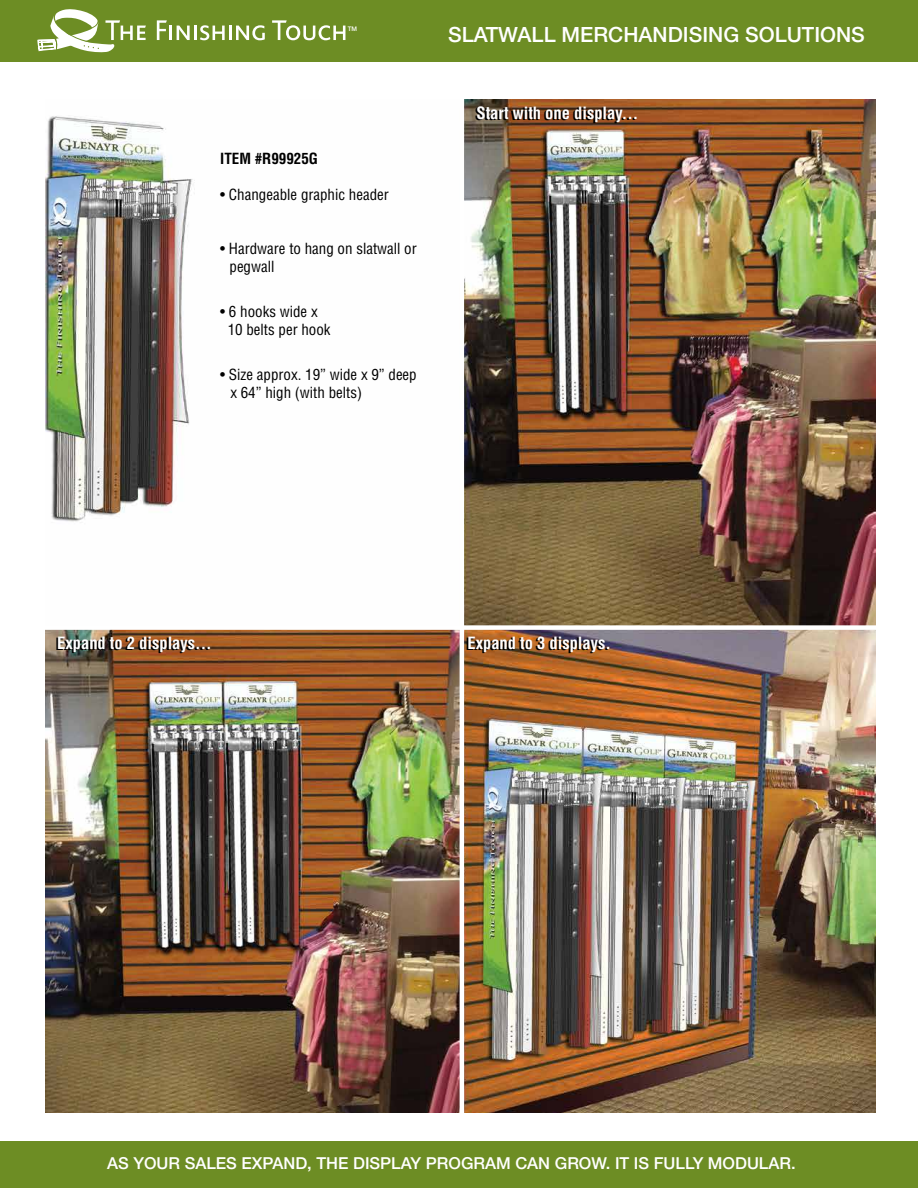
<style>
.page{position:relative;width:918px;height:1188px;background:#fff}
.page>*{position:absolute;margin:0;border:0;box-sizing:border-box;transform-origin:0 0}
.t1{font:500 21px "Helvetica Neue";color:#fff}
.t2{font:700 condensed 16.5px "Helvetica";color:#fff}
.t3{font:500 16.5px "Helvetica Neue";color:#fff}
.t4{font:condensed 15px/18px "Helvetica";color:#000}
.t5{font:700 condensed 15px "Helvetica";color:#000}
.t6{font:500 6.3px "Helvetica Neue";color:#fff}
</style>
<div class="page">
<img style="left:46px;top:100px;width:830px;height:1012px">
<div style="left:42px;top:625px;width:837px;height:5px;background:#fff"></div>
<hr style="left:460px;top:94px;width:4px;height:1023px;background:#fff">
<div style="left:0;top:0;width:918px;height:62px;background:#6d8d24"></div>
<div style="left:0;top:1141px;width:918px;height:47px;background:#6d8d24"></div>
<svg style="left:157px;top:20px;width:33px;height:20px"></svg>
<hr style="left:194px;top:26px;width:3px;height:14px;background:#fff">
<svg style="left:200px;top:25px;width:25px;height:15px"></svg>
<hr style="left:229px;top:26px;width:3px;height:14px;background:#fff">
<svg style="left:236px;top:25px;width:29px;height:15px"></svg>
<svg style="left:272px;top:20px;width:73px;height:20px"></svg>
<svg style="left:37px;top:9px;width:109px;height:44px"></svg>
<p class="t6" style="left:348px;top:25px;width:11px">TM</p>
<p class="t5" style="left:220px;top:149px;width:99px">ITEM #R99925G</p>
<p class="t4" style="left:220px;top:185px;width:170px">• Changeable graphic header</p>
<p class="t4" style="left:230px;top:239px;width:189px;text-indent:-9px">• Hardware to hang on slatwall or pegwall</p>
<p class="t4" style="left:228px;top:302px;width:104px;text-indent:-8px">• 6 hooks wide x<br>10 belts per hook</p>
<p class="t4" style="left:230px;top:365px;width:188px;text-indent:-10px">• Size approx. 19” wide x 9” deep x 64” high (with belts)</p>
<h1 class="t1" style="left:448px;top:22px;width:418px">SLATWALL MERCHANDISING SOLUTIONS</h1>
<p class="t2" style="left:477px;top:103px;width:163px">Start with one display...</p>
<p class="t2" style="left:57px;top:632px;width:156px">Expand to 2 displays...</p>
<p class="t2" style="left:468px;top:632px;width:145px">Expand to 3 displays.</p>
<p class="t3" style="left:107px;top:1153px;width:690px">AS YOUR SALES EXPAND, THE DISPLAY PROGRAM CAN GROW. IT IS FULLY MODULAR.</p>
</div>
